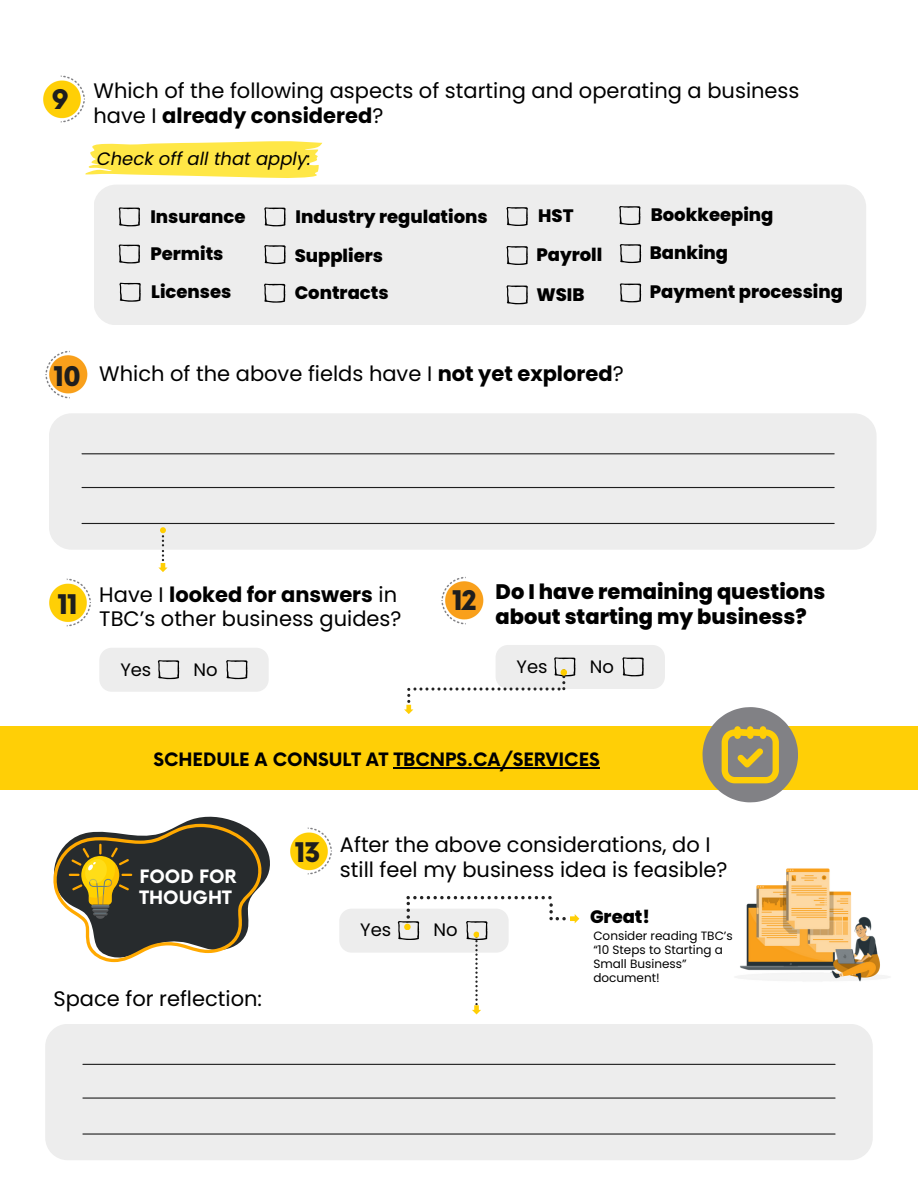
<style>
.page{position:relative;width:918px;height:1188px;background:#fff}
.page>*{position:absolute;margin:0;border:0;box-sizing:border-box;transform-origin:0 0}
.t1{font:900 26.4px "Now";letter-spacing:-.06em;color:#1e1e1e}
.t2{font:21px/24.8px "Poppins";color:#000}
.t3{font:800 21px/24.8px "Poppins";color:#000}
.t4{font:800 18px "Poppins";color:#000}
.t5{font:700 18px "Now";color:#000}
.t6{font:italic 18px "Poppins";color:#000}
.t7{font:18px "Poppins";color:#000}
.t8{font:700 18px/21.3px "Now";color:#fff}
.t9{font:12px/14.1px "Poppins";color:#000}
.s1{font-weight:700}
</style>
<div class="page">
<img style="left:43px;top:75px;width:42px;height:48px">
<div style="left:94px;top:185px;width:772px;height:140px;background:#ededed;border-radius:22px"></div>
<svg style="left:119px;top:207px;width:21px;height:19px"></svg>
<svg style="left:119px;top:244px;width:21px;height:20px"></svg>
<svg style="left:119px;top:283px;width:22px;height:19px"></svg>
<svg style="left:264px;top:245px;width:22px;height:19px"></svg>
<svg style="left:264px;top:284px;width:21px;height:19px"></svg>
<div style="left:0;top:726px;width:918px;height:64px;background:#ffcf06"></div>
<svg style="left:703px;top:707px;width:95px;height:95px"></svg>
<svg style="left:264px;top:207px;width:22px;height:19px"></svg>
<svg style="left:506px;top:207px;width:22px;height:19px"></svg>
<svg style="left:506px;top:246px;width:22px;height:19px"></svg>
<svg style="left:619px;top:206px;width:21px;height:19px"></svg>
<svg style="left:620px;top:244px;width:21px;height:19px"></svg>
<svg style="left:506px;top:285px;width:22px;height:19px"></svg>
<svg style="left:620px;top:283px;width:21px;height:19px"></svg>
<svg style="left:85px;top:141px;width:237px;height:37px;background:#ffea62"></svg>
<div style="left:49px;top:413px;width:828px;height:137px;background:#ededed;border-radius:22px"></div>
<hr style="left:82px;top:453px;width:752px;height:1px;background:#1e1e1e">
<hr style="left:82px;top:487px;width:752px;height:1px;background:#1e1e1e">
<hr style="left:82px;top:523px;width:752px;height:1px;background:#1e1e1e">
<img style="left:45px;top:350px;width:43px;height:49px">
<img style="left:290px;top:827px;width:42px;height:48px">
<svg style="left:53px;top:816px;width:217px;height:146px"></svg>
<div style="left:137px;top:855px;width:105px;height:35px;background:#272b2d"></div>
<div style="left:132px;top:893px;width:104px;height:35px;background:#272b2d"></div>
<img style="left:49px;top:578px;width:42px;height:49px">
<div style="left:99px;top:648px;width:170px;height:44px;background:#ededed"></div>
<svg style="left:158px;top:527px;width:10px;height:45px"></svg>
<img style="left:441px;top:576px;width:43px;height:49px">
<svg style="left:404px;top:645px;width:261px;height:69px"></svg>
<div style="left:45px;top:1024px;width:828px;height:136px;background:#ededed;border-radius:22px"></div>
<hr style="left:83px;top:1064px;width:752px;height:1px;background:#1e1e1e">
<hr style="left:83px;top:1098px;width:752px;height:1px;background:#1e1e1e">
<hr style="left:83px;top:1133px;width:752px;height:2px;background:#1e1e1e">
<svg style="left:339px;top:896px;width:240px;height:118px"></svg>
<img style="left:736px;top:868px;width:153px;height:114px">
<hr style="left:394px;top:767px;width:206px;height:2px;background:#000">
<p class="t1" style="left:52px;top:85px;width:19px">9</p>
<h4 class="t2" style="left:94px;top:78px;width:708px">Which of the following aspects of starting and operating a business have I <span class="s1">already considered</span>?</h4>
<p class="t6" style="left:97px;top:146px;width:216px">Check off all that apply:</p>
<p class="t4" style="left:150px;top:204px;width:97px">Insurance</p>
<h4 class="t4" style="left:296px;top:204px;width:194px">Industry regulations</h4>
<p class="t4" style="left:295px;top:243px;width:90px">Suppliers</p>
<h4 class="t4" style="left:295px;top:280px;width:95px">Contracts</h4>
<h4 class="t4" style="left:150px;top:241px;width:75px">Permits</h4>
<h4 class="t4" style="left:151px;top:279px;width:82px">Licenses</h4>
<p class="t4" style="left:538px;top:204px;width:37px">HST</p>
<h2 class="t4" style="left:536px;top:243px;width:67px">Payroll</h2>
<p class="t4" style="left:536px;top:282px;width:50px">WSIB</p>
<p class="t4" style="left:651px;top:203px;width:124px">Bookkeeping</p>
<h4 class="t4" style="left:650px;top:240px;width:80px">Banking</h4>
<p class="t4" style="left:650px;top:279px;width:195px">Payment processing</p>
<p class="t1" style="left:53px;top:362px;width:29px">10</p>
<h3 class="t2" style="left:99px;top:361px;width:526px">Which of the above fields have I <span class="s1">not yet explored</span>?</h3>
<p class="t1" style="left:57px;top:591px;width:23px">11</p>
<h4 class="t2" style="left:99px;top:582px;width:304px">Have I <span class="s1">looked for answers</span> in<br>TBC’s other business guides?</h4>
<p class="t7" style="left:120px;top:657px;width:33px">Yes</p>
<p class="t7" style="left:193px;top:657px;width:26px">No</p>
<p class="t1" style="left:452px;top:586px;width:26px">12</p>
<h2 class="t3" style="left:496px;top:579px;width:331px">Do I have remaining questions about starting my business?</h2>
<h1 class="t7" style="left:590px;top:654px;width:26px">No</h1>
<h3 class="t7" style="left:517px;top:654px;width:33px">Yes</h3>
<p class="t5" style="left:153px;top:750px;width:448px">SCHEDULE A CONSULT AT TBCNPS.CA/SERVICES</p>
<h2 class="t8" style="left:140px;top:867px;width:98px">FOOD FOR<br>THOUGHT</h2>
<h4 class="t1" style="left:295px;top:838px;width:27px">13</h4>
<p class="t2" style="left:340px;top:833px;width:389px">After the above considerations, do I still feel my business idea is feasible?</p>
<p class="t7" style="left:360px;top:918px;width:33px">Yes</p>
<p class="t7" style="left:433px;top:918px;width:26px">No</p>
<h5 class="t4" style="left:590px;top:905px;width:62px">Great!</h5>
<p class="t9" style="left:593px;top:929px;width:141px">Consider reading TBC’s</p>
<h5 class="t9" style="left:593px;top:943px;width:131px">“10 Steps to Starting a<br>Small Business”</h5>
<p class="t9" style="left:593px;top:971px;width:68px">document!</p>
<p class="t2" style="left:53px;top:986px;width:210px">Space for reflection:</p>
</div>
